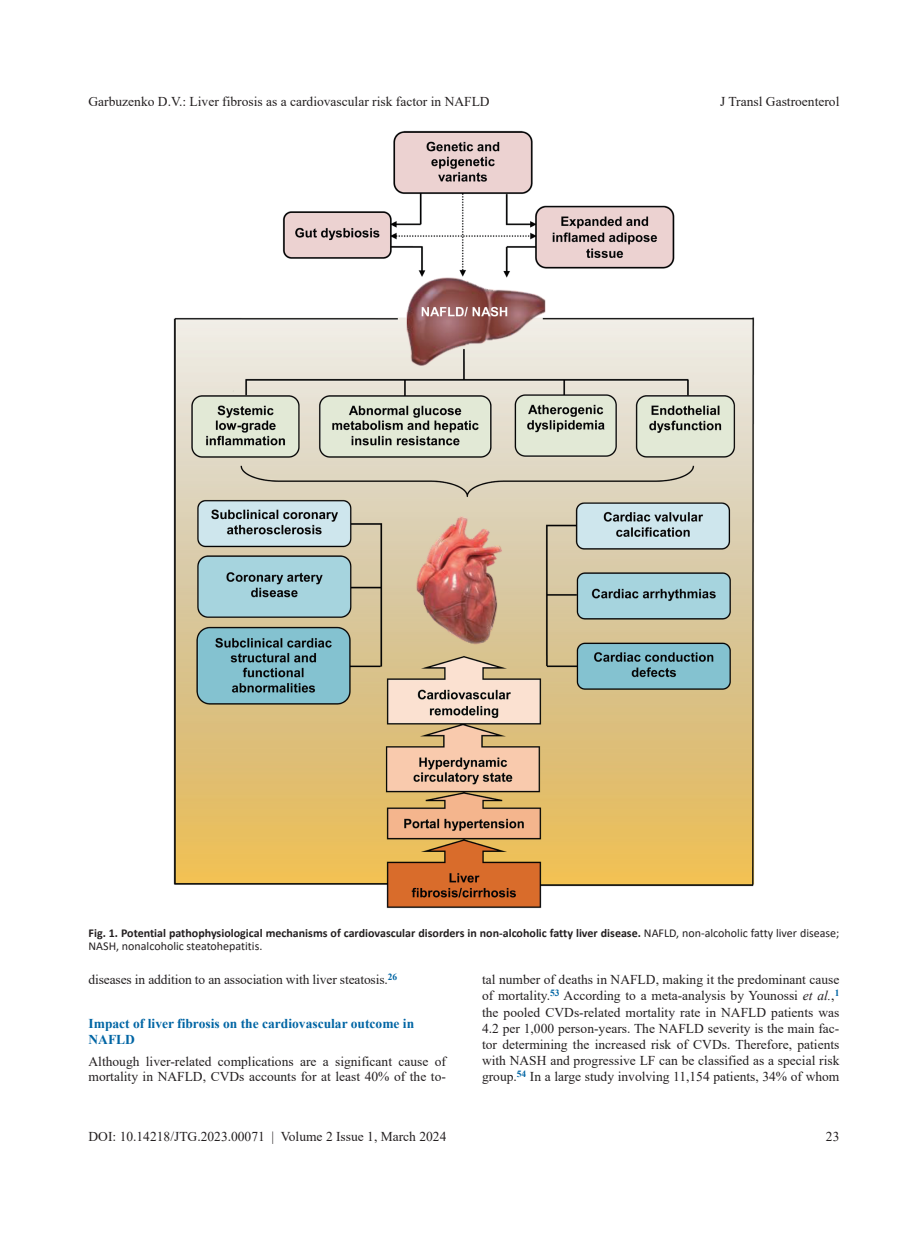
<style>
.page{position:relative;width:919px;height:1238px;background:#fff}
.page>*{position:absolute;margin:0;border:0;box-sizing:border-box;transform-origin:0 0}
.t1{font:13.5px/16.2px "Times New Roman";color:#231f20}
.t2{font:700 13.5px/16.2px "Times New Roman";color:#0065a4}
.t3{font:700 12px/13.5px "Calibri";color:#231f20}
.s1{font-weight:400}
.s2{font-style:italic}
</style>
<div class="page">
<img style="left:173px;top:130px;width:582px;height:779px">
<p class="t1" style="left:88px;top:92px;width:402px">Garbuzenko D.V.: Liver fibrosis as a cardiovascular risk factor in NAFLD</p>
<p class="t1" style="left:720px;top:92px;width:121px">J Transl Gastroenterol</p>
<p class="t3" style="left:88px;top:925px;width:752px">Fig. 1. Potential pathophysiological mechanisms of cardiovascular disorders in non-alcoholic fatty liver disease. <span class="s1">NAFLD, non-alcoholic fatty liver disease;<br>NASH, nonalcoholic steatohepatitis.</span></p>
<p class="t1" style="left:88px;top:971px;width:310px">diseases in addition to an association with liver steatosis.<sup>26</sup></p>
<p class="t2" style="left:88px;top:1015px;width:327px">Impact of liver fibrosis on the cardiovascular outcome in<br>NAFLD</p>
<p class="t1" style="left:88px;top:1053px;width:359px;line-height:15.3px">Although liver-related complications are a significant cause of mortality in NAFLD, CVDs accounts for at least 40% of the to-</p>
<p class="t1" style="left:482px;top:971px;width:359px;text-align:justify">tal number of deaths in NAFLD, making it the predominant cause of mortality.<sup>53</sup> According to a meta-analysis by Younossi <span class="s2">et al.</span>,<sup>1 </sup>the pooled CVDs-related mortality rate in NAFLD patients was 4.2 per 1,000 person-years. The NAFLD severity is the main fac&shy;tor determining the increased risk of CVDs. Therefore, patients with NASH and progressive LF can be classified as a special risk group.<sup>54</sup> In a large study involving 11,154 patients, 34% of whom</p>
<p class="t1" style="left:88px;top:1128px;width:359px">DOI: 10.14218/JTG.2023.00071 | Volume 2 Issue 1, March 2024</p>
<p class="t1" style="left:825px;top:1128px;width:15px">23</p>
</div>
